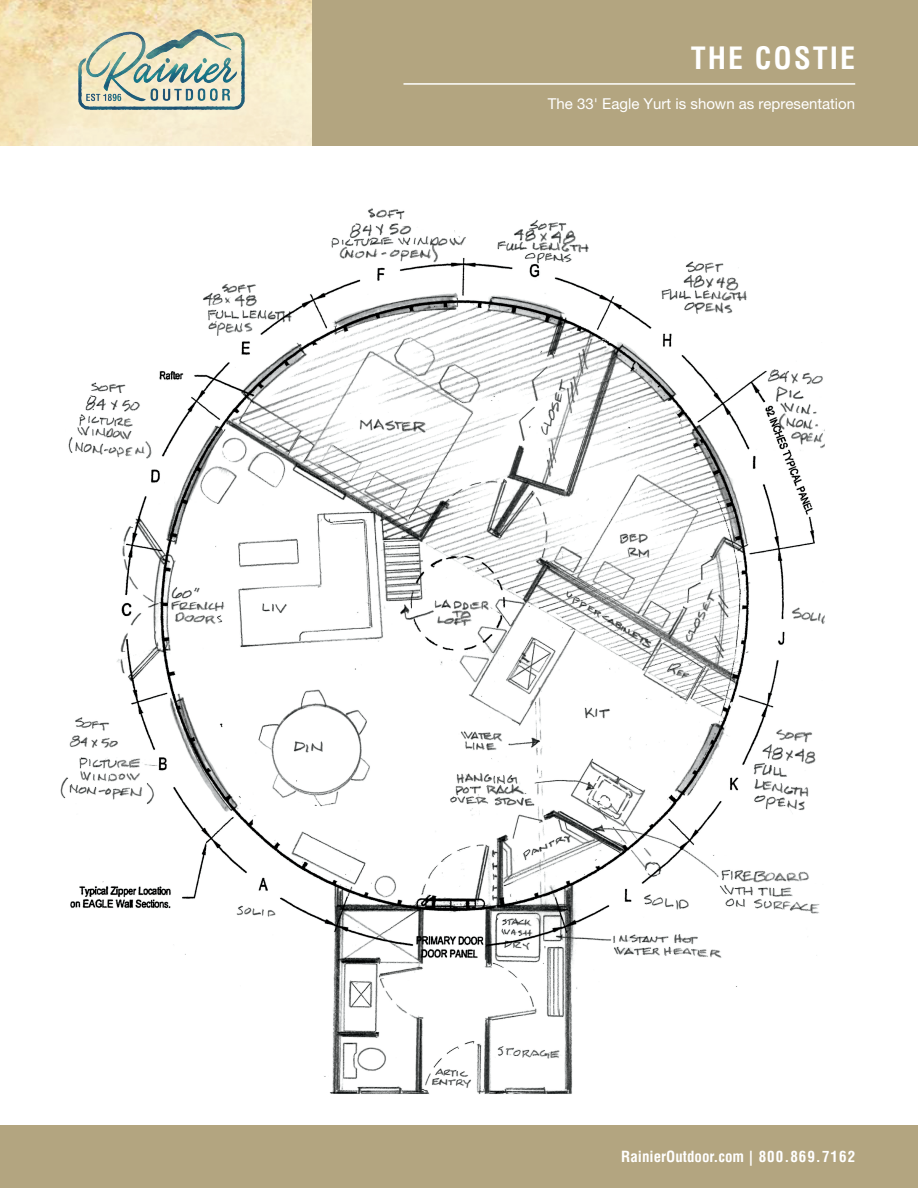
<style>
.page{position:relative;width:918px;height:1188px;background:#fff}
.page>*{position:absolute;margin:0;border:0;box-sizing:border-box;transform-origin:0 0}
.t1{font:700 condensed 30px "Helvetica";letter-spacing:.07em;color:#fff}
.t2{font:15px "Helvetica Neue";color:#fff}
.t3{font:700 condensed 15px "Helvetica";color:#fff}
</style>
<div class="page">
<img style="left:60px;top:208px;width:765px;height:886px">
<img style="left:0;top:0;width:312px;height:145px">
<div style="left:312px;top:0;width:606px;height:145px;background:#b3a580"></div>
<div style="left:0;top:1125px;width:918px;height:63px;background:#b3a580"></div>
<img style="left:77px;top:28px;width:169px;height:84px">
<hr style="left:403px;top:83px;width:452px;height:2px;background:#fff">
<h1 class="t1" style="left:691px;top:40px;width:166px">THE COSTIE</h1>
<p class="t2" style="left:548px;top:95px;width:309px">The 33' Eagle Yurt is shown as representation</p>
<p class="t3" style="left:621px;top:1147px;width:235px">RainierOutdoor.com | 800.869.7162</p>
</div>
